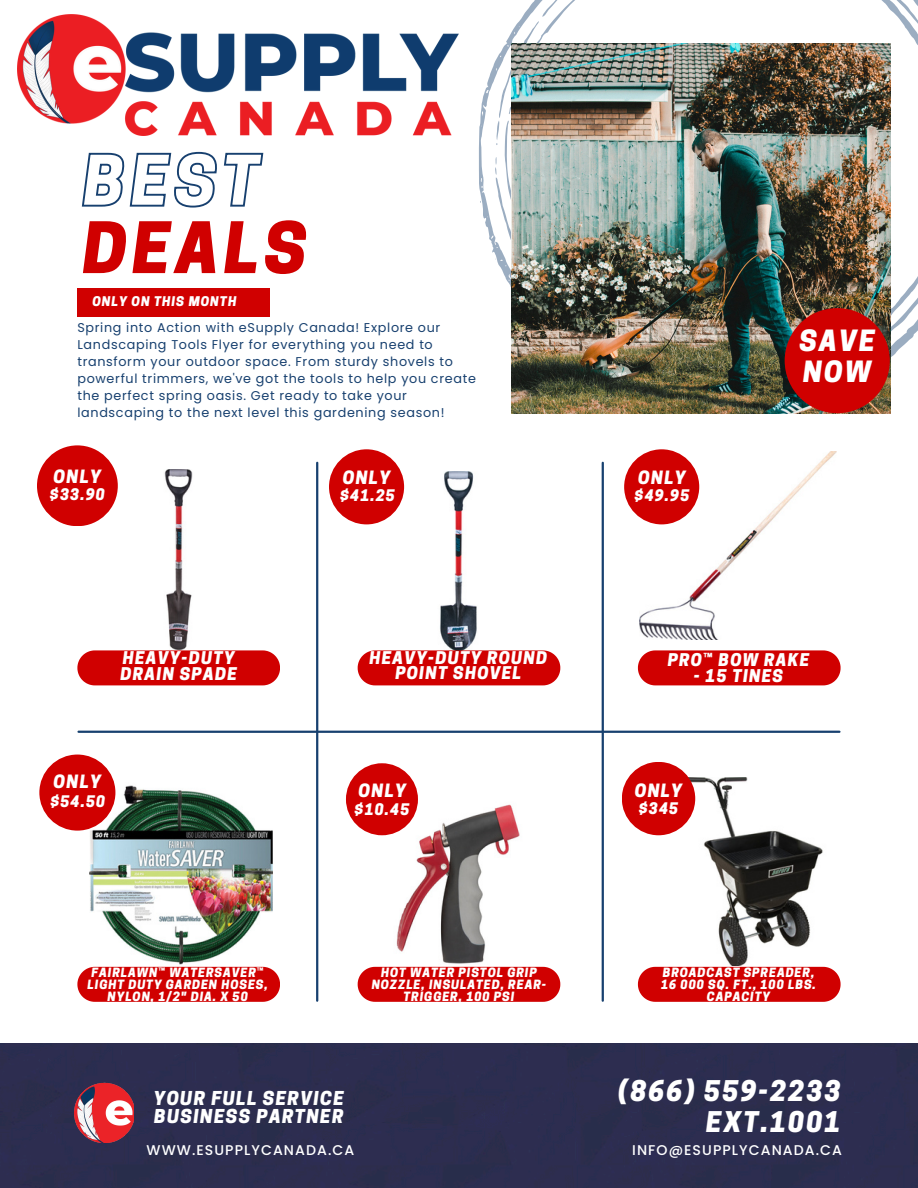
<style>
.page{position:relative;width:918px;height:1188px;background:#fff}
.page>*{position:absolute;margin:0;border:0;box-sizing:border-box;transform-origin:0 0}
.t1{font:italic 800 66.45px "Cooper Hewitt";letter-spacing:.075em;color:#d00000}
.t2{font:italic 800 27.6px "Cooper Hewitt";letter-spacing:.075em;color:#fff}
.t3{font:italic 800 26.85px/31.5px "Cooper Hewitt";letter-spacing:.075em;color:#fff;text-align:right}
.t4{font:italic 800 18px/18px "Cooper Hewitt";letter-spacing:.075em;color:#fff}
.t5{font:italic 800 17.25px "Cooper Hewitt";letter-spacing:.075em;color:#fff}
.t6{font:italic 800 16.5px/15.8px "Cooper Hewitt";letter-spacing:.075em;color:#fff;text-align:center}
.t7{font:italic 800 15px "Cooper Hewitt";letter-spacing:.075em;color:#fff}
.t8{font:500 14.1px "Poppins";letter-spacing:.075em;color:#fff}
.t9{font:12.75px/17px "Poppins";letter-spacing:.055em;color:#17406f}
.t10{font:italic 800 12.6px "Cooper Hewitt";letter-spacing:.075em;color:#fff}
.t11{font:italic 800 12px/12px "Cooper Hewitt";letter-spacing:.075em;color:#fff;text-align:center}
</style>
<div class="page">
<img style="left:94px;top:470px;width:99px;height:180px">
<img style="left:371px;top:804px;width:174px;height:163px">
<img style="left:640px;top:452px;width:197px;height:188px">
<img style="left:657px;top:778px;width:166px;height:188px">
<img style="left:373px;top:471px;width:104px;height:179px">
<img style="left:90px;top:783px;width:182px;height:184px">
<svg style="left:479px;top:0;width:439px;height:413px"></svg>
<img style="left:511px;top:44px;width:379px;height:370px">
<div style="left:785px;top:308px;width:105px;height:105px;background:#d00000;border-radius:50%"></div>
<div style="left:77px;top:650px;width:203px;height:35px;background:#d00000"></div>
<div style="left:358px;top:650px;width:202px;height:35px;background:#d00000"></div>
<div style="left:638px;top:650px;width:202px;height:35px;background:#d00000"></div>
<div style="left:77px;top:967px;width:203px;height:35px;background:#d00000"></div>
<div style="left:358px;top:967px;width:202px;height:35px;background:#d00000"></div>
<div style="left:638px;top:967px;width:202px;height:35px;background:#d00000"></div>
<hr style="left:79px;top:731px;width:760px;height:2px;background:#17406f">
<hr style="left:316px;top:463px;width:2px;height:538px;background:#17406f">
<hr style="left:602px;top:463px;width:2px;height:538px;background:#17406f">
<div style="left:624px;top:449px;width:75px;height:75px;background:#d00000;border-radius:50%"></div>
<div style="left:622px;top:762px;width:73px;height:73px;background:#d00000;border-radius:50%"></div>
<div style="left:37px;top:445px;width:81px;height:81px;background:#d00000;border-radius:50%"></div>
<div style="left:346px;top:763px;width:72px;height:72px;background:#d00000;border-radius:50%"></div>
<div style="left:329px;top:449px;width:75px;height:75px;background:#d00000;border-radius:50%"></div>
<div style="left:39px;top:755px;width:76px;height:76px;background:#d00000;border-radius:50%"></div>
<div style="left:77px;top:289px;width:193px;height:28px;background:#d00000"></div>
<img style="left:18px;top:15px;width:441px;height:120px">
<div style="left:0;top:1043px;width:918px;height:145px;background:#2d2d50"></div>
<img style="left:54px;top:1062px;width:80px;height:80px">
<svg style="left:81px;top:151px;width:183px;height:57px"></svg>
<p class="t1" style="left:83px;top:223px;width:226px">DEALS</p>
<h4 class="t10" style="left:92px;top:297px;width:145px">ONLY ON THIS MONTH</h4>
<h4 class="t9" style="left:77px;top:319px;width:400px">Spring into Action with eSupply Canada! Explore our Landscaping Tools Flyer for everything you need to transform your outdoor space. From sturdy shovels to powerful trimmers, we've got the tools to help you create the perfect spring oasis. Get ready to take your landscaping to the next level this gardening season!</h4>
<h2 class="t5" style="left:54px;top:470px;width:49px">ONLY</h2>
<h3 class="t7" style="left:50px;top:489px;width:56px">$33.90</h3>
<h3 class="t5" style="left:343px;top:471px;width:49px">ONLY</h3>
<h4 class="t7" style="left:340px;top:490px;width:56px">$41.25</h4>
<p class="t6" style="left:121px;top:652px;width:118px;text-align:left">HEAVY-DUTY<br>DRAIN SPADE</p>
<p class="t6" style="left:370px;top:652px;width:179px">HEAVY-DUTY ROUND<br>POINT SHOVEL</p>
<h4 class="t5" style="left:54px;top:775px;width:49px">ONLY</h4>
<p class="t7" style="left:50px;top:795px;width:56px">$54.50</p>
<h4 class="t5" style="left:359px;top:784px;width:49px">ONLY</h4>
<h3 class="t7" style="left:355px;top:804px;width:56px">$10.45</h3>
<p class="t11" style="left:88px;top:968px;width:182px">FAIRLAWN™ WATERSAVER™<br>LIGHT DUTY GARDEN HOSES,<br>NYLON, 1/2" DIA. X 50</p>
<p class="t11" style="left:372px;top:968px;width:176px">HOT WATER PISTOL GRIP<br>NOZZLE, INSULATED, REAR-<br>TRIGGER, 100 PSI</p>
<p class="t4" style="left:154px;top:1092px;width:192px">YOUR FULL SERVICE<br>BUSINESS PARTNER</p>
<h5 class="t8" style="left:147px;top:1140px;width:209px">WWW.ESUPPLYCANADA.CA</h5>
<h5 class="t5" style="left:638px;top:471px;width:49px">ONLY</h5>
<p class="t7" style="left:635px;top:490px;width:56px">$49.95</p>
<h3 class="t2" style="left:799px;top:330px;width:77px">SAVE</h3>
<h3 class="t2" style="left:803px;top:361px;width:69px">NOW</h3>
<p class="t6" style="left:668px;top:654px;width:143px">PRO™ BOW RAKE</p>
<p class="t6" style="left:694px;top:670px;width:91px">- 15 TINES</p>
<p class="t5" style="left:635px;top:784px;width:49px">ONLY</p>
<h2 class="t7" style="left:639px;top:802px;width:41px">$345</h2>
<p class="t11" style="left:661px;top:968px;width:156px">BROADCAST SPREADER,<br>16 000 SQ. FT., 100 LBS.<br>CAPACITY</p>
<h3 class="t3" style="left:618px;top:1078px;width:224px">(866) 559-2233<br>EXT.1001</h3>
<h4 class="t8" style="left:632px;top:1140px;width:211px">INFO@ESUPPLYCANADA.CA</h4>
</div>
